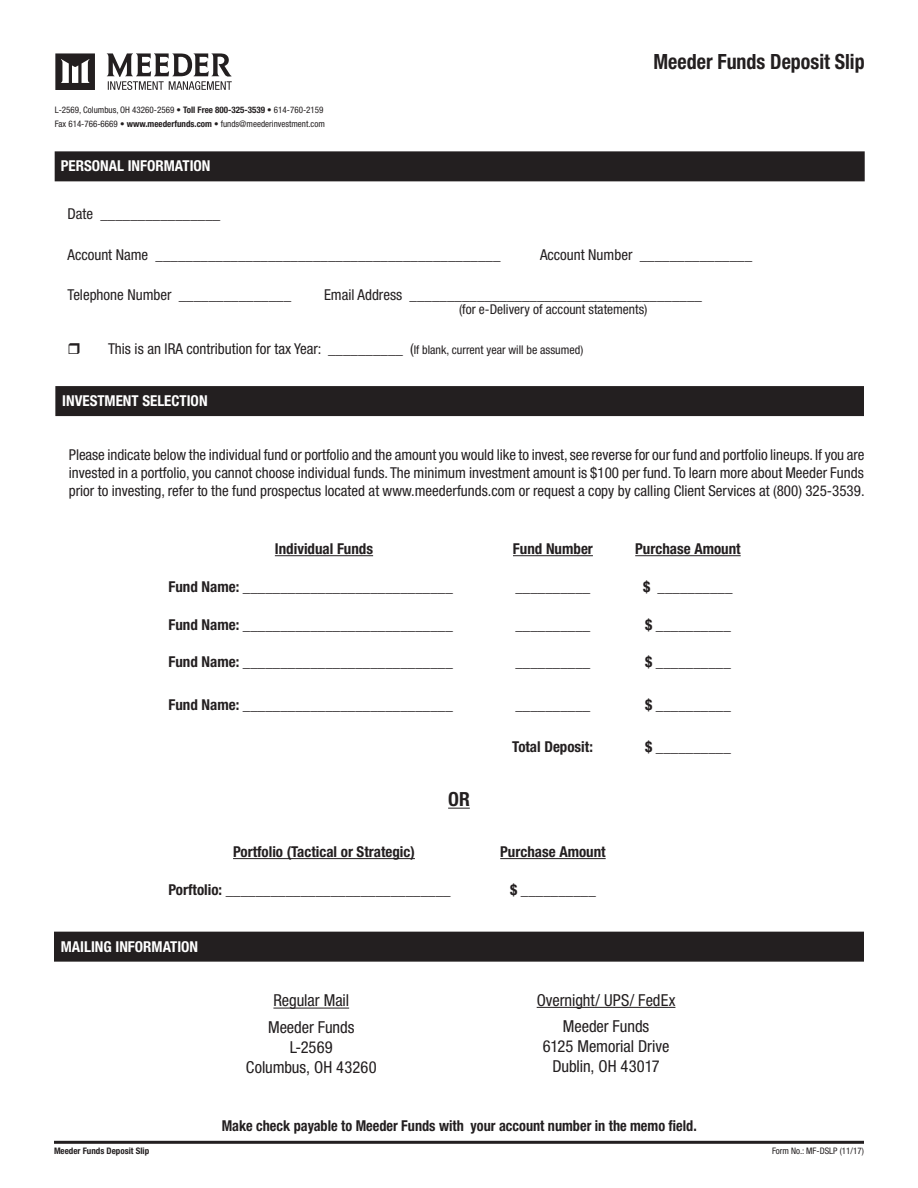
<style>
.page{position:relative;width:918px;height:1188px;background:#fff}
.page>*{position:absolute;margin:0;border:0;box-sizing:border-box;transform-origin:0 0}
.t1{font:700 condensed 21px "Helvetica Neue LT Std";color:#231f20;scale:.95 1}
.t2{font:700 condensed 19.5px "Helvetica Neue LT Std";color:#231f20}
.t3{font:condensed 16.5px "Helvetica Neue LT Std";letter-spacing:-.005em;color:#231f20}
.t4{font:condensed 15px/18px "Helvetica Neue LT Std";color:#231f20;text-align:justify}
.t5{font:700 condensed 15px "Helvetica Neue LT Std";color:#231f20}
.t6{font:700 condensed 15px "Helvetica Neue LT Std";color:#231f20;scale:.95 1}
.t7{font:700 condensed 15px "Helvetica Neue LT Std";color:#fff}
.t8{font:condensed 13.5px "Helvetica Neue LT Std";color:#231f20}
.t9{font:condensed 9px "Helvetica Neue LT Std";color:#231f20}
.t10{font:700 condensed 9px "Helvetica Neue LT Std";color:#231f20}
.s1{font-weight:700}
.s2{font-size:12px}
</style>
<div class="page">
<hr style="left:54px;top:1141px;width:810px;height:3px;background:#231f20">
<div style="left:55px;top:151px;width:810px;height:30px;background:#231f20"></div>
<div style="left:55px;top:386px;width:809px;height:30px;background:#231f20"></div>
<hr style="left:273px;top:1008px;width:76px;height:1px;background:#231f20">
<hr style="left:537px;top:1007px;width:138px;height:1px;background:#231f20">
<div style="left:54px;top:932px;width:810px;height:30px;background:#231f20"></div>
<hr style="left:233px;top:858px;width:182px;height:1px;background:#231f20">
<hr style="left:500px;top:858px;width:106px;height:1px;background:#231f20">
<hr style="left:275px;top:555px;width:98px;height:1px;background:#231f20">
<hr style="left:513px;top:555px;width:80px;height:1px;background:#231f20">
<hr style="left:635px;top:555px;width:106px;height:1px;background:#231f20">
<svg style="left:448px;top:808px;width:22px;height:1px"></svg>
<svg style="left:55px;top:53px;width:40px;height:37px"></svg>
<svg style="left:107px;top:53px;width:125px;height:37px"></svg>
<p class="t9" style="left:55px;top:105px;width:270px">L-2569, Columbus, OH 43260-2569 <span class="s1">• Toll Free 800-325-3539</span> • 614-760-2159</p>
<p class="t9" style="left:55px;top:118px;width:272px">Fax 614-766-6669 <span class="s1">• www.meederfunds.com</span> • funds@meederinvestment.com</p>
<p class="t1" style="left:654px;top:49px;width:224px">Meeder Funds Deposit Slip</p>
<p class="t7" style="left:61px;top:156px;width:151px">PERSONAL INFORMATION</p>
<p class="t4" style="left:68px;top:205px;width:154px">Date ________________</p>
<p class="t4" style="left:68px;top:245px;width:435px">Account Name ______________________________________________</p>
<p class="t4" style="left:540px;top:245px;width:214px">Account Number _______________</p>
<p class="t4" style="left:68px;top:286px;width:225px">Telephone Number _______________</p>
<p class="t4" style="left:324px;top:286px;width:379px">Email Address _______________________________________</p>
<p class="t8" style="left:459px;top:301px;width:190px">(for e-Delivery of account statements)</p>
<p class="t4" style="left:108px;top:340px;width:477px">This is an IRA contribution for tax Year: __________ (<span class="s2">If blank, current year will be assumed)</span></p>
<p class="t7" style="left:62px;top:392px;width:147px">INVESTMENT SELECTION</p>
<p class="t4" style="left:69px;top:445px;width:797px">Please indicate below the individual fund or portfolio and the amount you would like to invest, see reverse for our fund and portfolio lineups. If you are invested in a portfolio, you cannot choose individual funds. The minimum investment amount is $100 per fund. To learn more about Meeder Funds prior to investing, refer to the fund prospectus located at www.meederfunds.com or request a copy by calling Client Services at (800) 325-3539.</p>
<p class="t5" style="left:275px;top:540px;width:100px">Individual Funds</p>
<p class="t5" style="left:513px;top:540px;width:81px">Fund Number</p>
<p class="t5" style="left:635px;top:540px;width:107px">Purchase Amount</p>
<p class="t4" style="left:169px;top:578px;width:286px"><span class="s1">Fund Name:</span> ____________________________</p>
<p class="t4" style="left:515px;top:578px;width:76px">__________</p>
<p class="t4" style="left:643px;top:578px;width:91px"><span class="s1">$</span> __________</p>
<p class="t4" style="left:169px;top:615px;width:286px"><span class="s1">Fund Name:</span> ____________________________</p>
<p class="t4" style="left:515px;top:615px;width:76px">__________</p>
<p class="t4" style="left:645px;top:615px;width:87px"><span class="s1">$</span> __________</p>
<p class="t4" style="left:169px;top:653px;width:286px"><span class="s1">Fund Name:</span> ____________________________</p>
<p class="t4" style="left:515px;top:653px;width:76px">__________</p>
<p class="t4" style="left:645px;top:653px;width:87px"><span class="s1">$</span> __________</p>
<p class="t4" style="left:169px;top:695px;width:286px"><span class="s1">Fund Name:</span> ____________________________</p>
<p class="t4" style="left:515px;top:695px;width:76px">__________</p>
<p class="t4" style="left:645px;top:695px;width:87px"><span class="s1">$</span> __________</p>
<p class="t2" style="left:448px;top:787px;width:23px">OR</p>
<p class="t5" style="left:512px;top:738px;width:82px">Total Deposit:</p>
<p class="t4" style="left:645px;top:738px;width:87px"><span class="s1">$</span> __________</p>
<p class="t5" style="left:233px;top:843px;width:183px">Portfolio (Tactical or Strategic)</p>
<p class="t5" style="left:500px;top:843px;width:107px">Purchase Amount</p>
<p class="t4" style="left:169px;top:881px;width:284px"><span class="s1">Porftolio:</span> ______________________________</p>
<p class="t4" style="left:510px;top:881px;width:87px"><span class="s1">$</span> __________</p>
<p class="t7" style="left:61px;top:937px;width:139px">MAILING INFORMATION</p>
<p class="t3" style="left:273px;top:991px;width:77px">Regular Mail</p>
<p class="t3" style="left:268px;top:1018px;width:88px">Meeder Funds</p>
<p class="t3" style="left:290px;top:1038px;width:44px">L-2569</p>
<p class="t3" style="left:246px;top:1057px;width:132px">Columbus, OH 43260</p>
<p class="t3" style="left:537px;top:990px;width:140px">Overnight/ UPS/ FedEx</p>
<p class="t3" style="left:563px;top:1017px;width:88px">Meeder Funds</p>
<p class="t3" style="left:543px;top:1037px;width:128px">6125 Memorial Drive</p>
<p class="t3" style="left:552px;top:1057px;width:109px">Dublin, OH 43017</p>
<p class="t6" style="left:222px;top:1116px;width:502px">Make check payable to Meeder Funds with your account number in the memo field.</p>
<p class="t10" style="left:54px;top:1146px;width:97px">Meeder Funds Deposit Slip</p>
<p class="t9" style="left:772px;top:1146px;width:93px">Form No.: MF-DSLP (11/17)</p>
</div>
